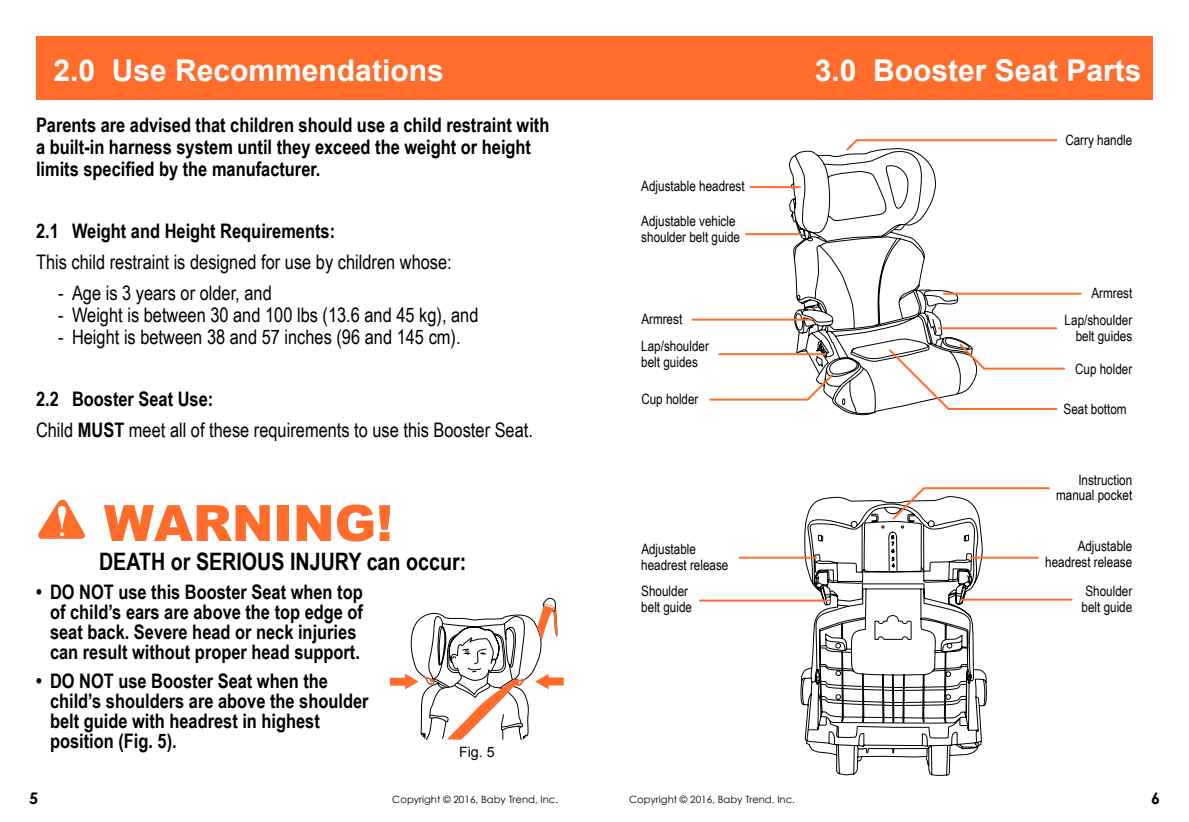
<style>
.page{position:relative;width:1189px;height:822px;background:#fff}
.page>*{position:absolute;margin:0;border:0;box-sizing:border-box;transform-origin:0 0}
.t1{font:900 50px "Arial";color:#ff6c2c}
.t2{font:700 30px "Arial";color:#fff}
.t3{font:700 24px "Arial Narrow";color:#000}
.t4{font:700 20px/20px "Arial Narrow";color:#000}
.t5{font:20px/31px "Arial Narrow";color:#000}
.t6{font:700 16px "Century Gothic";color:#000}
.t7{font:14.2px/15.8px "Arial Narrow";color:#000}
.t8{font:14.2px "Arial";color:#000}
.t9{font:10px "Century Gothic";color:#000}
.s1{font-weight:700}
</style>
<div class="page">
<svg style="left:800px;top:496px;width:187px;height:280px"></svg>
<svg style="left:791px;top:150px;width:181px;height:264px"></svg>
<svg style="left:38px;top:499px;width:47px;height:39px"></svg>
<div style="left:36px;top:36px;width:558px;height:63px;background:#ff6c2c"></div>
<div style="left:594px;top:36px;width:559px;height:63px;background:#ff6c2c"></div>
<hr style="left:750px;top:186px;width:50px;height:2px;background:#ff6c2c">
<svg style="left:804px;top:335px;width:6px;height:16px"></svg>
<svg style="left:931px;top:325px;width:5px;height:11px"></svg>
<svg style="left:390px;top:597px;width:174px;height:143px"></svg>
<hr style="left:746px;top:233px;width:54px;height:2px;background:#ff6c2c">
<hr style="left:692px;top:318px;width:119px;height:2px;background:#ff6c2c">
<hr style="left:719px;top:353px;width:106px;height:2px;background:#ff6c2c">
<svg style="left:709px;top:372px;width:126px;height:29px"></svg>
<hr style="left:943px;top:293px;width:137px;height:2px;background:#ff6c2c">
<hr style="left:939px;top:327px;width:117px;height:2px;background:#ff6c2c">
<svg style="left:887px;top:342px;width:178px;height:69px"></svg>
<svg style="left:844px;top:139px;width:214px;height:13px"></svg>
<hr style="left:739px;top:556px;width:77px;height:2px;background:#ff6c2c">
<hr style="left:700px;top:599px;width:128px;height:2px;background:#ff6c2c">
<hr style="left:961px;top:598px;width:110px;height:2px;background:#ff6c2c">
<hr style="left:971px;top:556px;width:66px;height:2px;background:#ff6c2c">
<svg style="left:890px;top:487px;width:160px;height:34px"></svg>
<h2 class="t2" style="left:53px;top:51px;width:392px">2.0 Use Recommendations</h2>
<h2 class="t2" style="left:814px;top:51px;width:328px">3.0 Booster Seat Parts</h2>
<p class="t4" style="left:36px;top:113px;width:515px;line-height:22px">Parents are advised that children should use a child restraint with a built-in harness system until they exceed the weight or height limits specified by the manufacturer.</p>
<p class="t4" style="left:36px;top:220px;width:301px">2.1 Weight and Height Requirements:</p>
<p class="t5" style="left:36px;top:246px;width:417px">This child restraint is designed for use by children whose:</p>
<p class="t5" style="left:58px;top:277px;width:215px">- Age is 3 years or older, and</p>
<p class="t5" style="left:58px;top:299px;width:422px">- Weight is between 30 and 100 lbs (13.6 and 45 kg), and</p>
<p class="t5" style="left:58px;top:321px;width:404px">- Height is between 38 and 57 inches (96 and 145 cm).</p>
<p class="t5" style="left:36px;top:383px;width:498px"><span class="s1">2.2 Booster Seat Use:<br></span>Child <span class="s1">MUST</span> meet all of these requirements to use this Booster Seat.</p>
<h1 class="t1" style="left:104px;top:495px;width:290px">WARNING!</h1>
<p class="t3" style="left:99px;top:543px;width:369px">DEATH or SERIOUS INJURY can occur:</p>
<p class="t4" style="left:50px;top:580px;width:314px;text-indent:-14px">• DO NOT use this Booster Seat when top of child’s ears are above the top edge of seat back. Severe head or neck injuries can result without proper head support.</p>
<p class="t4" style="left:50px;top:669px;width:320px;text-indent:-14px">• DO NOT use Booster Seat when the child’s shoulders are above the shoulder belt guide with headrest in highest position (Fig. 5).</p>
<p class="t8" style="left:459px;top:742px;width:37px">Fig. 5</p>
<p class="t7" style="left:641px;top:177px;width:105px">Adjustable headrest</p>
<p class="t7" style="left:641px;top:213px;width:100px">Adjustable vehicle shoulder belt guide</p>
<p class="t7" style="left:641px;top:311px;width:42px">Armrest</p>
<p class="t7" style="left:641px;top:338px;width:69px">Lap/shoulder belt guides</p>
<p class="t7" style="left:641px;top:390px;width:59px">Cup holder</p>
<p class="t7" style="left:641px;top:541px;width:89px">Adjustable headrest release</p>
<p class="t7" style="left:641px;top:582px;width:52px">Shoulder belt guide</p>
<p class="t7" style="left:1065px;top:132px;width:68px">Carry handle</p>
<p class="t7" style="left:1091px;top:285px;width:42px">Armrest</p>
<p class="t7" style="left:1064px;top:312px;width:69px;text-align:right">Lap/shoulder belt guides</p>
<p class="t7" style="left:1075px;top:361px;width:59px">Cup holder</p>
<p class="t7" style="left:1063px;top:401px;width:65px">Seat bottom</p>
<p class="t7" style="left:1056px;top:471px;width:78px;text-align:right">Instruction manual pocket</p>
<p class="t7" style="left:1045px;top:538px;width:89px;text-align:right">Adjustable headrest release</p>
<p class="t7" style="left:1081px;top:583px;width:52px">Shoulder belt guide</p>
<p class="t6" style="left:29px;top:787px;width:10px">5</p>
<p class="t9" style="left:392px;top:793px;width:167px">Copyright © 2016, Baby Trend, Inc.</p>
<p class="t9" style="left:629px;top:793px;width:167px">Copyright © 2016, Baby Trend, Inc.</p>
<p class="t6" style="left:1151px;top:787px;width:10px">6</p>
</div>
